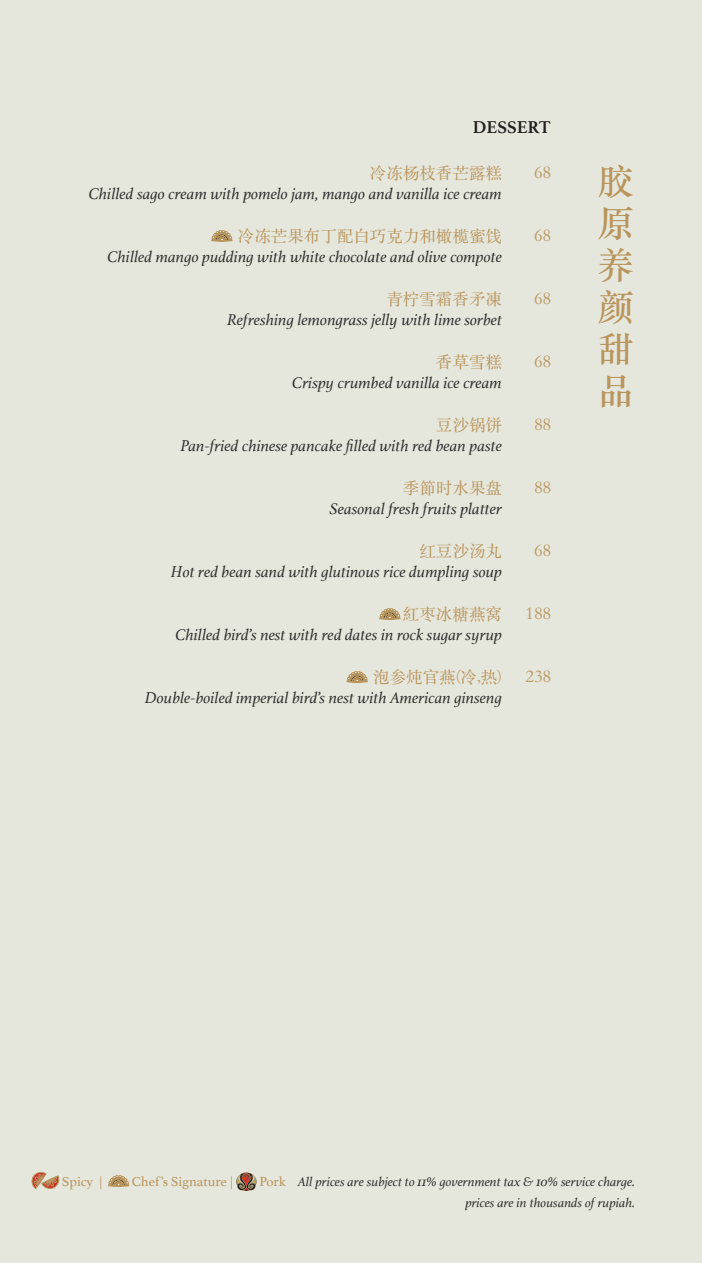
<style>
.page{position:relative;width:702px;height:1263px;background:#e6e7dc}
.page>*{position:absolute;margin:0;border:0;box-sizing:border-box;transform-origin:0 0}
.t1{font:36px "ST Songti SC Bold";color:#b9955e}
.t2{font:18px "ST Songti SC Regular";color:#b9955e}
.t3{font:700 18px "Athelas";color:#231f20}
.t4{font:italic 16.5px "Athelas";color:#323332}
.t5{font:16.5px "ST Songti SC Regular";color:#b9955e}
.t6{font:13.8px "Athelas";color:#b9955e}
.t7{font:italic 13.5px/21px "Athelas";color:#323332;text-align:right}
</style>
<div class="page">
<svg style="left:31px;top:1171px;width:29px;height:19px"></svg>
<svg style="left:108px;top:1175px;width:21px;height:11px"></svg>
<svg style="left:236px;top:1172px;width:21px;height:19px"></svg>
<svg style="left:212px;top:230px;width:20px;height:11px"></svg>
<svg style="left:379px;top:608px;width:21px;height:11px"></svg>
<svg style="left:347px;top:671px;width:20px;height:11px"></svg>
<p class="t3" style="left:473px;top:112px;width:80px">DESSERT</p>
<p class="t5" style="left:370px;top:162px;width:134px">冷冻杨枝香芒露糕</p>
<p class="t4" style="left:89px;top:180px;width:415px">Chilled sago cream with pomelo jam, mango and vanilla ice cream</p>
<p class="t5" style="left:238px;top:225px;width:266px">冷冻芒果布丁配白巧克力和橄榄蜜饯</p>
<p class="t4" style="left:107px;top:243px;width:396px">Chilled mango pudding with white chocolate and olive compote</p>
<p class="t5" style="left:386px;top:288px;width:117px">青柠雪霜香矛凍</p>
<p class="t4" style="left:227px;top:306px;width:276px">Refreshing lemongrass jelly with lime sorbet</p>
<p class="t5" style="left:436px;top:351px;width:67px">香草雪糕</p>
<p class="t4" style="left:292px;top:369px;width:211px">Crispy crumbed vanilla ice cream</p>
<p class="t5" style="left:436px;top:414px;width:67px">豆沙锅饼</p>
<p class="t4" style="left:180px;top:432px;width:323px">Pan-fried chinese pancake filled with red bean paste</p>
<p class="t5" style="left:403px;top:477px;width:100px">季節时水果盘</p>
<p class="t4" style="left:329px;top:495px;width:174px">Seasonal fresh fruits platter</p>
<p class="t5" style="left:419px;top:540px;width:84px">红豆沙汤丸</p>
<p class="t4" style="left:171px;top:558px;width:332px">Hot red bean sand with glutinous rice dumpling soup</p>
<p class="t5" style="left:403px;top:603px;width:100px">紅枣冰糖燕窝</p>
<p class="t4" style="left:175px;top:621px;width:328px">Chilled bird’s nest with red dates in rock sugar syrup</p>
<p class="t5" style="left:373px;top:666px;width:130px">泡参炖官燕(冷,热)</p>
<p class="t4" style="left:145px;top:684px;width:358px">Double-boiled imperial bird’s nest with American ginseng</p>
<p class="t2" style="left:534px;top:162px;width:18px">68</p>
<p class="t2" style="left:534px;top:225px;width:18px">68</p>
<p class="t2" style="left:534px;top:288px;width:18px">68</p>
<p class="t2" style="left:534px;top:351px;width:18px">68</p>
<p class="t2" style="left:534px;top:414px;width:18px">88</p>
<p class="t2" style="left:534px;top:477px;width:18px">88</p>
<p class="t2" style="left:534px;top:540px;width:18px">68</p>
<p class="t2" style="left:525px;top:603px;width:27px">188</p>
<p class="t2" style="left:525px;top:666px;width:27px">238</p>
<p class="t1" style="left:598px;top:158px;width:37px">胶</p>
<p class="t1" style="left:598px;top:200px;width:37px">原</p>
<p class="t1" style="left:598px;top:242px;width:37px">养</p>
<p class="t1" style="left:598px;top:284px;width:37px">颜</p>
<p class="t1" style="left:598px;top:326px;width:37px">甜</p>
<p class="t1" style="left:598px;top:368px;width:37px">品</p>
<p class="t6" style="left:62px;top:1170px;width:42px">Spicy |</p>
<p class="t6" style="left:132px;top:1170px;width:103px">Chef’s Signature |</p>
<p class="t6" style="left:259px;top:1170px;width:28px">Pork</p>
<p class="t7" style="left:298px;top:1170px;width:338px">All prices are subject to 11% government tax &amp; 10% service charge. prices are in thousands of rupiah.</p>
</div>
